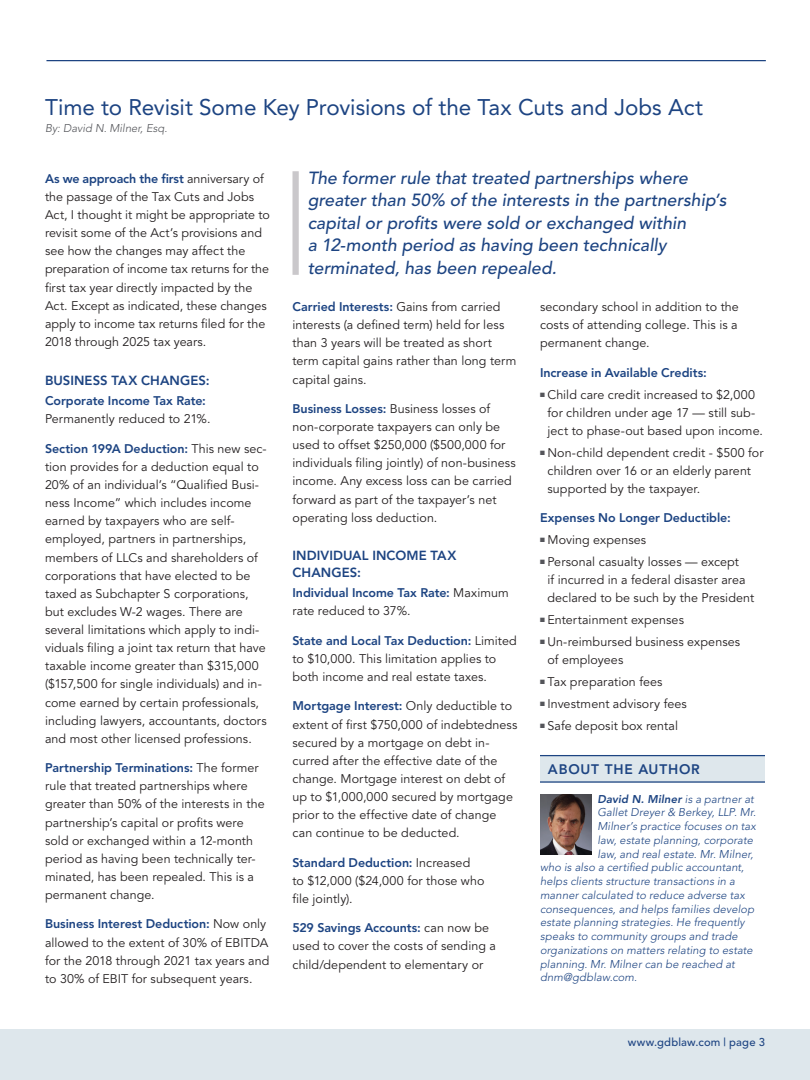
<style>
.page{position:relative;width:810px;height:1080px;background:#fff}
.page>*{position:absolute;margin:0;border:0;box-sizing:border-box;transform-origin:0 0}
.heads{font:22.5px "Avenir";letter-spacing:-.005em;color:#1d4482}
.callouts{font:italic 500 17.5px/22.5px "Avenir";letter-spacing:.005em;color:#1d4482}
.subs{font:800 13.75px "Avenir";letter-spacing:.055em;color:#1d4482}
.subs-2{font:800 13.12px/16.2px "Avenir";letter-spacing:.005em;color:#1d4482}
.body_text{font:12.5px/18.1px "Avenir";letter-spacing:.005em;color:#231f20}
.body_text-2{font:800 12.5px "Avenir";letter-spacing:-.005em;color:#1d4482}
.first_after_subs{font:800 12.5px/18.1px "Avenir";letter-spacing:-.005em;color:#1d4482}
.first_after_subs-2{font:12.5px/18.1px "Avenir";letter-spacing:.005em;color:#231f20}
.about_author{font:italic 300 11.25px "Avenir";letter-spacing:.01em;color:#1d4482}
.about_author-2{font:italic 800 11.25px "Avenir";letter-spacing:.015em;color:#1d4482}
.heads-2{font:italic 300 11.25px "Avenir";color:#54555a}
.t1{font:500 11.25px "Avenir";letter-spacing:.015em;color:#1d4482}
.s1{font-weight:800;color:#1d4482}
.s2{font-weight:400;color:#231f20}
.s3{color:#54555a}
.s4{font-weight:300}
</style>
<div class="page">
<div style="left:0;top:1029px;width:810px;height:51px;background:#dee7ec"></div>
<hr style="left:46px;top:60px;width:720px;height:1px;background:#1d4482">
<div style="left:292px;top:171px;width:7px;height:104px;background:#cac8cb"></div>
<div style="left:540px;top:755px;width:225px;height:27px;background:#dee7ec"></div>
<hr style="left:540px;top:755px;width:225px;height:1px;background:#1d4482">
<hr style="left:540px;top:781px;width:225px;height:2px;background:#1d4482">
<img style="left:540px;top:794px;width:51px;height:60px">
<p class="heads" style="left:45px;top:94px;width:660px">Time to Revisit Some Key Provisions of the Tax Cuts and Jobs Act</p>
<p class="heads-2" style="left:45px;top:122px;width:124px">By: David N. Milner, Esq.</p>
<p class="body_text" style="left:45px;top:170px;width:227px"><span class="s1">As we approach the first</span> anniversary of the passage of the Tax Cuts and Jobs Act, I thought it might be appropriate to revisit some of the Act’s provisions and see how the changes may affect the preparation of income tax returns for the first tax year directly impacted by the Act. Except as indicated, these changes apply to income tax returns filed for the 2018 through 2025 tax years.</p>
<p class="subs-2" style="left:45px;top:372px;width:166px">BUSINESS TAX CHANGES:</p>
<p class="first_after_subs-2" style="left:45px;top:392px;width:167px"><span class="s1">Corporate Income Tax Rate:<br></span>Permanently reduced to 21%.</p>
<p class="body_text" style="left:45px;top:440px;width:223px"><span class="s1">Section 199A Deduction:</span> This new sec&shy;tion provides for a deduction equal to 20% of an individual’s “Qualified Busi&shy;ness Income” which includes income earned by taxpayers who are self&shy;employed, partners in partnerships, members of LLCs and shareholders of corporations that have elected to be taxed as Subchapter S corporations, but excludes W-2 wages. There are several limitations which apply to indi&shy;viduals filing a joint tax return that have taxable income greater than $315,000 ($157,500 for single individuals) and in&shy;come earned by certain professionals, including lawyers, accountants, doctors and most other licensed professions.</p>
<p class="body_text" style="left:45px;top:759px;width:221px"><span class="s1">Partnership Terminations:</span> The former rule that treated partnerships where greater than 50% of the interests in the partnership’s capital or profits were sold or exchanged within a 12-month period as having been technically ter&shy;minated, has been repealed. This is a permanent change.</p>
<p class="body_text" style="left:45px;top:915px;width:226px"><span class="s1">Business Interest Deduction:</span> Now only allowed to the extent of 30% of EBITDA for the 2018 through 2021 tax years and to 30% of EBIT for subsequent years.</p>
<p class="callouts" style="left:308px;top:167px;width:420px">The former rule that treated partnerships where greater than 50% of the interests in the partnership’s capital or profits were sold or exchanged within<br>a 12-month period as having been technically terminated, has been repealed.</p>
<p class="body_text" style="left:292px;top:298px;width:225px"><span class="s1">Carried Interests:</span> Gains from carried interests (a defined term) held for less than 3 years will be treated as short term capital gains rather than long term capital gains.</p>
<p class="body_text" style="left:292px;top:400px;width:225px"><span class="s1">Business Losses:</span> Business losses of non-corporate taxpayers can only be used to offset $250,000 ($500,000 for individuals filing jointly) of non-business income. Any excess loss can be carried forward as part of the taxpayer’s net operating loss deduction.</p>
<p class="subs-2" style="left:292px;top:548px;width:165px">INDIVIDUAL INCOME TAX<br>CHANGES:</p>
<p class="first_after_subs" style="left:292px;top:584px;width:218px">Individual Income Tax Rate: <span class="s2">Maximum rate reduced to 37%.</span></p>
<p class="body_text" style="left:292px;top:632px;width:226px"><span class="s1">State and Local Tax Deduction:</span> Limited to $10,000. This limitation applies to both income and real estate taxes.</p>
<p class="body_text" style="left:292px;top:697px;width:227px"><span class="s1">Mortgage Interest:</span> Only deductible to extent of first $750,000 of indebtedness secured by a mortgage on debt in&shy;curred after the effective date of the change. Mortgage interest on debt of up to $1,000,000 secured by mortgage prior to the effective date of change can continue to be deducted.</p>
<p class="body_text" style="left:292px;top:854px;width:194px"><span class="s1">Standard Deduction:</span> Increased to $12,000 ($24,000 for those who file jointly).</p>
<p class="body_text" style="left:292px;top:919px;width:205px"><span class="s1">529 Savings Accounts:</span> can now be used to cover the costs of sending a child/dependent to elementary or</p>
<p class="body_text" style="left:540px;top:298px;width:200px;text-align:justify">secondary school in addition to the costs of attending college. This is a permanent change.</p>
<p class="body_text-2" style="left:540px;top:365px;width:168px">Increase in Available Credits:</p>
<p class="body_text" style="left:548px;top:386px;width:217px;text-indent:-8px"><span class="s3">■</span> Child care credit increased to $2,000 for children under age 17 — still sub&shy;ject to phase-out based upon income.</p>
<p class="body_text" style="left:548px;top:444px;width:217px;text-indent:-8px"><span class="s3">■</span> Non-child dependent credit - $500 for children over 16 or an elderly parent supported by the taxpayer.</p>
<p class="body_text-2" style="left:540px;top:511px;width:192px">Expenses No Longer Deductible:</p>
<p class="body_text" style="left:540px;top:531px;width:108px"><span class="s3">■</span> Moving expenses</p>
<p class="body_text" style="left:548px;top:553px;width:208px;text-indent:-8px"><span class="s3">■</span> Personal casualty losses — except<br>if incurred in a federal disaster area declared to be such by the President</p>
<p class="body_text" style="left:540px;top:611px;width:146px"><span class="s3">■</span> Entertainment expenses</p>
<p class="body_text" style="left:548px;top:633px;width:194px;text-indent:-8px"><span class="s3">■</span> Un-reimbursed business expenses of employees</p>
<p class="body_text" style="left:540px;top:673px;width:124px"><span class="s3">■</span> Tax preparation fees</p>
<p class="body_text" style="left:540px;top:695px;width:148px"><span class="s3">■</span> Investment advisory fees</p>
<p class="body_text" style="left:540px;top:717px;width:140px"><span class="s3">■</span> Safe deposit box rental</p>
<p class="subs" style="left:548px;top:761px;width:153px">ABOUT THE AUTHOR</p>
<p class="about_author-2" style="left:597px;top:792px;width:158px">David N. Milner <span class="s4">is a partner at</span></p>
<p class="about_author" style="left:597px;top:806px;width:160px">Gallet Dreyer &amp; Berkey, LLP. Mr.</p>
<p class="about_author" style="left:597px;top:820px;width:160px">Milner’s practice focuses on tax</p>
<p class="about_author" style="left:597px;top:833px;width:157px">law, estate planning, corporate</p>
<p class="about_author" style="left:597px;top:847px;width:158px">law, and real estate. Mr. Milner,</p>
<p class="about_author" style="left:540px;top:861px;width:206px">who is also a certified public accountant,</p>
<p class="about_author" style="left:540px;top:875px;width:196px">helps clients structure transactions in a</p>
<p class="about_author" style="left:540px;top:888px;width:206px">manner calculated to reduce adverse tax</p>
<p class="about_author" style="left:540px;top:902px;width:216px">consequences, and helps families develop</p>
<p class="about_author" style="left:540px;top:916px;width:206px">estate planning strategies. He frequently</p>
<p class="about_author" style="left:540px;top:930px;width:199px">speaks to community groups and trade</p>
<p class="about_author" style="left:540px;top:943px;width:214px">organizations on matters relating to estate</p>
<p class="about_author" style="left:540px;top:957px;width:197px">planning. Mr. Milner can be reached at</p>
<p class="about_author" style="left:540px;top:971px;width:99px">dnm@gdblaw.com.</p>
<p class="t1" style="left:628px;top:1036px;width:139px">www.gdblaw.com | page 3</p>
</div>
